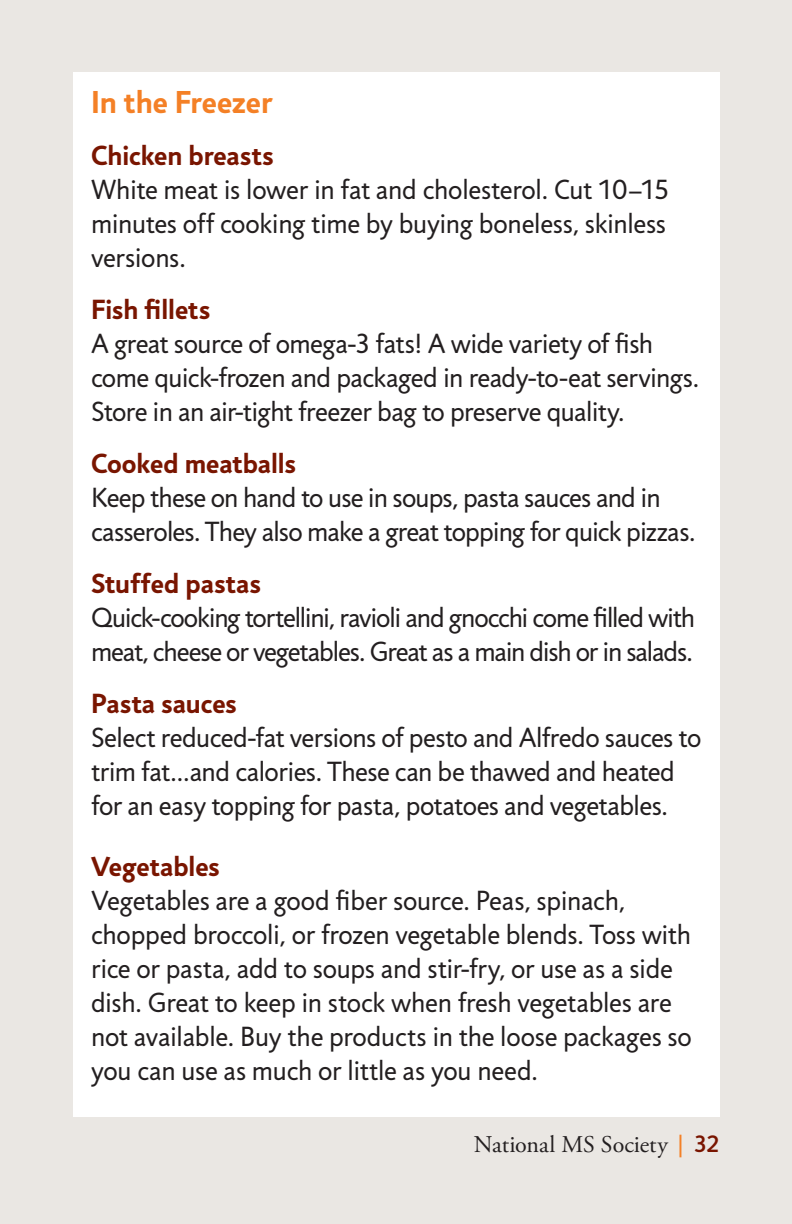
<style>
.page{position:relative;width:792px;height:1224px;background:#eae7e3}
.page>*{position:absolute;margin:0;border:0;box-sizing:border-box;transform-origin:0 0}
.t1{font:700 32px "Jigsaw";color:#f48026}
.t2{font:28px/34px "Jigsaw";letter-spacing:-.02em;color:#231f20}
.t3{font:28px/34px "Jigsaw";letter-spacing:-.04em;color:#231f20}
.t4{font:700 28px "Jigsaw";color:#791500}
.t5{font:24px "Adobe Garamond Pro";color:#231f20}
.s1{font-family:"Jigsaw";color:#f48026}
.s2{font-family:"Jigsaw";font-weight:500;color:#791500}
</style>
<div class="page">
<div style="left:73px;top:72px;width:647px;height:1044px;background:#fff"></div>
<p class="t1" style="left:91px;top:83px;width:183px">In the Freezer</p>
<p class="t4" style="left:91px;top:138px;width:184px">Chicken breasts</p>
<p class="t2" style="left:91px;top:173px;width:580px">White meat is lower in fat and cholesterol. Cut 10–15 minutes off cooking time by buying boneless, skinless versions.</p>
<p class="t4" style="left:91px;top:292px;width:121px">Fish fillets</p>
<p class="t2" style="left:91px;top:327px;width:610px">A great source of omega-3 fats! A wide variety of fish come quick-frozen and packaged in ready-to-eat servings.<br>Store in an air-tight freezer bag to preserve quality.</p>
<p class="t4" style="left:91px;top:446px;width:206px">Cooked meatballs</p>
<p class="t2" style="left:91px;top:481px;width:606px">Keep these on hand to use in soups, pasta sauces and in casseroles. They also make a great topping for quick pizzas.</p>
<p class="t4" style="left:91px;top:566px;width:171px">Stuffed pastas</p>
<p class="t3" style="left:91px;top:601px;width:606px">Quick-cooking tortellini, ravioli and gnocchi come filled with meat, cheese or vegetables. Great as a main dish or in salads.</p>
<p class="t4" style="left:91px;top:686px;width:147px">Pasta sauces</p>
<p class="t2" style="left:91px;top:721px;width:612px">Select reduced-fat versions of pesto and Alfredo sauces to trim fat…and calories. These can be thawed and heated for an easy topping for pasta, potatoes and vegetables.</p>
<p class="t4" style="left:91px;top:849px;width:130px">Vegetables</p>
<p class="t2" style="left:91px;top:884px;width:602px">Vegetables are a good fiber source. Peas, spinach, chopped broccoli, or frozen vegetable blends. Toss with rice or pasta, add to soups and stir-fry, or use as a side dish. Great to keep in stock when fresh vegetables are not available. Buy the products in the loose packages so you can use as much or little as you need.</p>
<p class="t5" style="left:474px;top:1130px;width:248px">National MS Society <span class="s1">|</span> <span class="s2">32</span></p>
</div>
